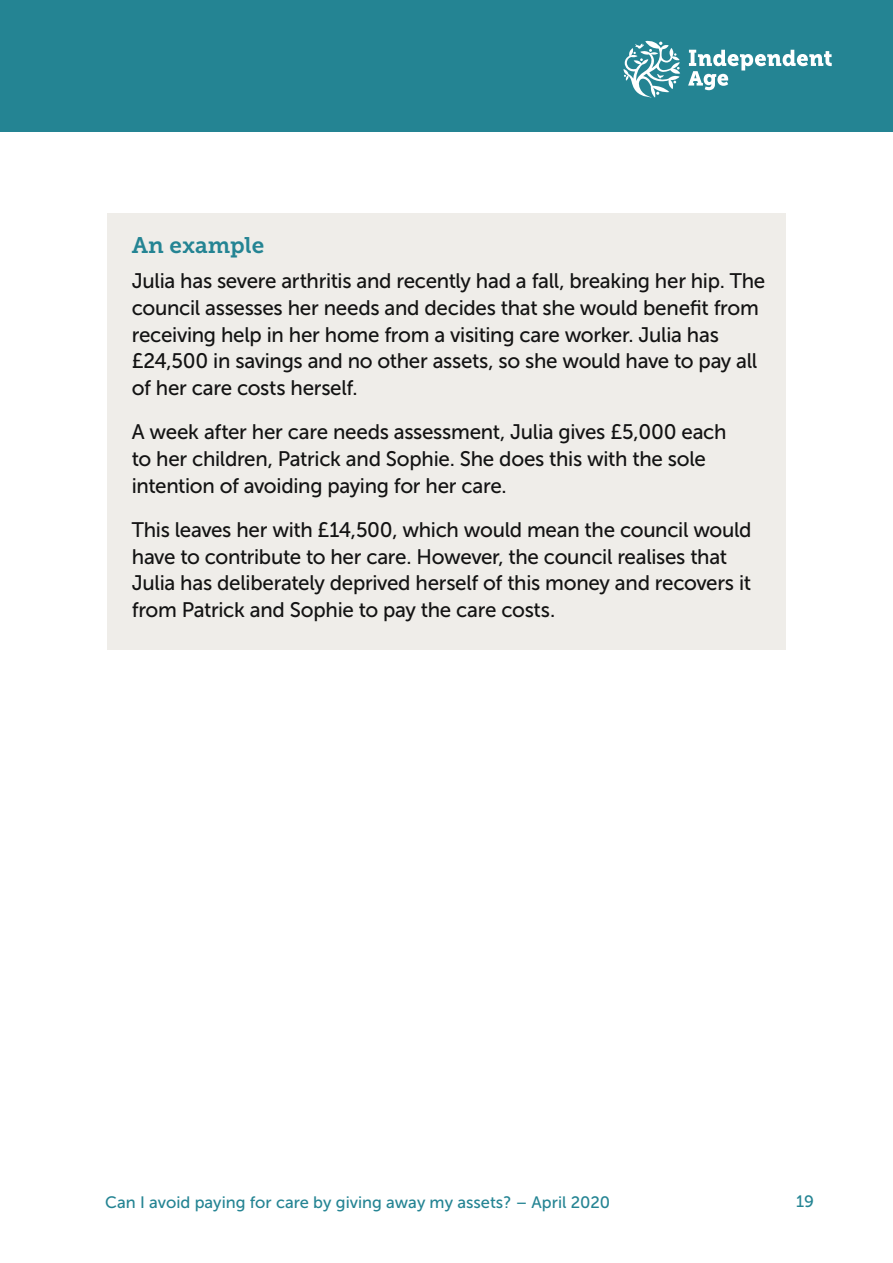
<style>
.page{position:relative;width:893px;height:1263px;background:#fff}
.page>*{position:absolute;margin:0;border:0;box-sizing:border-box;transform-origin:0 0}
.Pull_out_heading{font:22.5px "Museo Slab 700";color:#248493}
.Pull_out_box_text{font:21px/26.8px "Museo Sans 500";letter-spacing:-.015em;color:#131313}
.t1{font:16.5px "Museo Sans 500";color:#248493}
</style>
<div class="page">
<div style="left:0;top:0;width:893px;height:132px;background:#248493"></div>
<svg style="left:623px;top:41px;width:57px;height:57px"></svg>
<svg style="left:688px;top:50px;width:144px;height:40px"></svg>
<div style="left:107px;top:213px;width:679px;height:437px;background:#efede9"></div>
<h3 class="Pull_out_heading" style="left:132px;top:232px;width:134px">An example</h3>
<p class="Pull_out_box_text" style="left:132px;top:267px;width:635px">Julia has severe arthritis and recently had a fall, breaking her hip. The council assesses her needs and decides that she would benefit from receiving help in her home from a visiting care worker. Julia has £24,500 in savings and no other assets, so she would have to pay all of her care costs herself.</p>
<p class="Pull_out_box_text" style="left:132px;top:419px;width:596px">A week after her care needs assessment, Julia gives £5,000 each to her children, Patrick and Sophie. She does this with the sole intention of avoiding paying for her care.</p>
<p class="Pull_out_box_text" style="left:132px;top:516px;width:621px">This leaves her with £14,500, which would mean the council would have to contribute to her care. However, the council realises that Julia has deliberately deprived herself of this money and recovers it from Patrick and Sophie to pay the care costs.</p>
<p class="t1" style="left:105px;top:1194px;width:506px">Can I avoid paying for care by giving away my assets? – April 2020</p>
<p class="t1" style="left:796px;top:1192px;width:19px">19</p>
</div>
